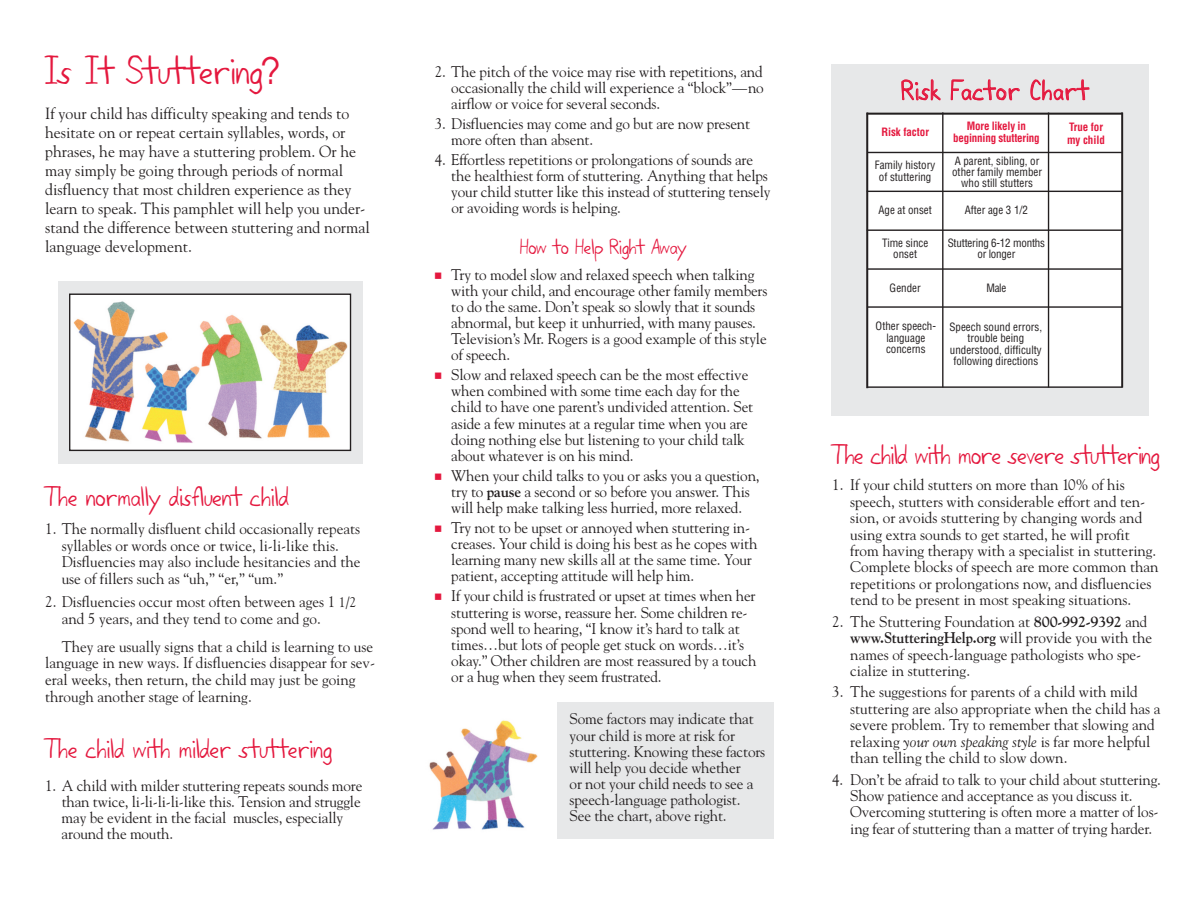
<style>
.page{position:relative;width:1190px;height:921px;background:#fff}
.page>*{position:absolute;margin:0;border:0;box-sizing:border-box;transform-origin:0 0}
.t1{font:36.45px "SARGONONE";letter-spacing:.025em;color:#e4183e}
.t2{font:25.35px "SARGONONE";letter-spacing:.08em;color:#e4183e}
.t3{font:25.2px "SARGONONE";letter-spacing:.025em;color:#e4183e}
.t4{font:25.2px "SARGONONE";letter-spacing:.005em;color:#e4183e}
.t5{font:19.65px "SARGONONE";letter-spacing:.025em;color:#e4183e}
.t6{font:16.2px/18.9px "Goudy";color:#231f20}
.t7{font:15.45px/16.2px "Goudy";letter-spacing:-.01em;color:#231f20}
.t8{font:condensed 11.25px/11.2px "Helvetica";color:#231f20;text-align:center}
.t9{font:700 condensed 11.25px/11.9px "Helvetica";letter-spacing:-.015em;color:#e4183e;text-align:center}
.s1{font-size:14.1px}
.s2{font-weight:700}
.s3{font-style:italic}
</style>
<div class="page">
<div style="left:831px;top:64px;width:318px;height:351px;background:#e7e8e9"></div>
<div style="left:557px;top:702px;width:216px;height:137px;background:#e7e8e9"></div>
<div style="left:59px;top:282px;width:304px;height:182px;background:#e7e8e9"></div>
<img style="left:429px;top:720px;width:109px;height:110px">
<img style="left:71px;top:296px;width:278px;height:153px">
<div style="left:69px;top:294px;width:282px;height:157px;border:1px solid #231f20"></div>
<div style="left:866px;top:112px;width:257px;height:275px;background:#fff"></div>
<hr style="left:942px;top:112px;width:1px;height:275px;background:#231f20">
<hr style="left:1047px;top:113px;width:2px;height:274px;background:#231f20">
<hr style="left:1121px;top:112px;width:2px;height:275px;background:#231f20">
<hr style="left:866px;top:113px;width:2px;height:275px;background:#231f20">
<hr style="left:866px;top:113px;width:256px;height:2px;background:#231f20">
<hr style="left:867px;top:152px;width:255px;height:1px;background:#231f20">
<hr style="left:866px;top:191px;width:256px;height:1px;background:#231f20">
<hr style="left:866px;top:229px;width:255px;height:2px;background:#231f20">
<hr style="left:867px;top:268px;width:255px;height:2px;background:#231f20">
<hr style="left:867px;top:306px;width:255px;height:2px;background:#231f20">
<hr style="left:867px;top:386px;width:255px;height:2px;background:#231f20">
<h1 class="t1" style="left:45px;top:55px;width:235px">Is It Stuttering?</h1>
<p class="t6" style="left:45px;top:104px;width:326px">If your child has difficulty speaking and tends to hesitate on or repeat certain syllables, words, or phrases, he may have a stuttering problem. Or he may simply be going through periods of normal disfluency that most children experience as they learn to speak. This pamphlet will help you under&shy;stand the difference between stuttering and normal language development.</p>
<h3 class="t3" style="left:45px;top:486px;width:245px">The normally disfluent child</h3>
<p class="t7" style="left:62px;top:520px;width:300px;line-height:16.8px;text-indent:-16px">1. The normally disfluent child occasionally repeats syllables or words once or twice, li-li-like this.<br>Disfluencies may also include hesitancies and the use of fillers such as “uh,” “er,” “um.”</p>
<p class="t7" style="left:62px;top:593px;width:296px;line-height:16.8px;text-indent:-16px">2. Disfluencies occur most often between ages 1 <span class="s1">1/2 </span>and 5 years, and they tend to come and go.</p>
<p class="t7" style="left:45px;top:638px;width:331px;line-height:16.8px;text-indent:16px">They are usually signs that a child is learning to use language in new ways. If disfluencies disappear for sev&shy;eral weeks, then return, the child may just be going through another stage of learning.</p>
<h3 class="t3" style="left:45px;top:738px;width:288px">The child with milder stuttering</h3>
<p class="t7" style="left:62px;top:777px;width:302px;text-indent:-16px">1. A child with milder stuttering repeats sounds more than twice, li-li-li-li-like this. Tension and struggle may be evident in the facial muscles, especially around the mouth.</p>
<p class="t7" style="left:451px;top:63px;width:314px;text-align:justify;text-indent:-16px">2. The pitch of the voice may rise with repetitions, and occasionally the child will experience a “block”—no airflow or voice for several seconds.</p>
<p class="t7" style="left:451px;top:115px;width:300px;text-indent:-16px">3. Disfluencies may come and go but are now present more often than absent.</p>
<p class="t7" style="left:451px;top:152px;width:320px;text-indent:-16px">4. Effortless repetitions or prolongations of sounds are the healthiest form of stuttering. Anything that helps your child stutter like this instead of stuttering tensely or avoiding words is helping.</p>
<p class="t5" style="left:520px;top:239px;width:167px">How to Help Right Away</p>
<p class="t7" style="left:451px;top:266px;width:318px">Try to model slow and relaxed speech when talking with your child, and encourage other family members to do the same. Don’t speak so slowly that it sounds abnormal, but keep it unhurried, with many pauses.<br>Television’s Mr. Rogers is a good example of this style of speech.</p>
<p class="t7" style="left:451px;top:367px;width:303px">Slow and relaxed speech can be the most effective when combined with some time each day for the child to have one parent’s undivided attention. Set aside a few minutes at a regular time when you are doing nothing else but listening to your child talk about whatever is on his mind.</p>
<p class="t7" style="left:451px;top:467px;width:310px">When your child talks to you or asks you a question, try to <span class="s2">pause</span> a second or so before you answer. This will help make talking less hurried, more relaxed.</p>
<p class="t7" style="left:451px;top:520px;width:307px">Try not to be upset or annoyed when stuttering in&shy;creases. Your child is doing his best as he copes with learning many new skills all at the same time. Your patient, accepting attitude will help him.</p>
<p class="t7" style="left:451px;top:588px;width:307px">If your child is frustrated or upset at times when her stuttering is worse, reassure her. Some children re&shy;spond well to hearing, “I know it’s hard to talk at times…but lots of people get stuck on words…it’s okay.” Other children are most reassured by a touch or a hug when they seem frustrated.</p>
<p class="t7" style="left:569px;top:711px;width:197px">Some factors may indicate that your child is more at risk for stuttering. Knowing these factors will help you decide whether<br>or not your child needs to see a speech-language pathologist.<br>See the chart, above right.</p>
<h2 class="t2" style="left:902px;top:80px;width:187px">Risk Factor Chart</h2>
<p class="t9" style="left:881px;top:127px;width:49px">Risk factor</p>
<p class="t9" style="left:953px;top:121px;width:88px">More likely in beginning stuttering</p>
<p class="t9" style="left:1067px;top:122px;width:39px;line-height:12.6px;text-align:left">True for my child</p>
<p class="t8" style="left:874px;top:161px;width:62px">Family history of stuttering</p>
<p class="t8" style="left:952px;top:156px;width:91px">A parent, sibling, or other family member who still stutters</p>
<p class="t8" style="left:878px;top:205px;width:55px">Age at onset</p>
<p class="t8" style="left:964px;top:205px;width:65px">After age 3 1/2</p>
<p class="t8" style="left:882px;top:238px;width:48px">Time since onset</p>
<p class="t8" style="left:947px;top:238px;width:99px">Stuttering 6-12 months or longer</p>
<p class="t8" style="left:889px;top:283px;width:33px">Gender</p>
<p class="t8" style="left:875px;top:322px;width:62px">Other speech&shy;language concerns</p>
<p class="t8" style="left:949px;top:322px;width:94px">Speech sound errors, trouble being understood, difficulty following directions</p>
<p class="t8" style="left:986px;top:283px;width:21px">Male</p>
<h3 class="t4" style="left:832px;top:444px;width:328px">The child with more severe stuttering</h3>
<p class="t7" style="left:850px;top:477px;width:310px;text-indent:-18px">1. If your child stutters on more than 10% of his speech, stutters with considerable effort and ten&shy;sion, or avoids stuttering by changing words and using extra sounds to get started, he will profit from having therapy with a specialist in stuttering.<br>Complete blocks of speech are more common than repetitions or prolongations now, and disfluencies tend to be present in most speaking situations.</p>
<p class="t7" style="left:850px;top:613px;width:303px;text-indent:-18px">2. The Stuttering Foundation at <span class="s2">800-992-9392</span> and <span class="s2">www.StutteringHelp.org</span> will provide you with the names of speech-language pathologists who spe&shy;cialize in stuttering.</p>
<p class="t7" style="left:850px;top:684px;width:311px;text-indent:-18px">3. The suggestions for parents of a child with mild stuttering are also appropriate when the child has a severe problem. Try to remember that slowing and relaxing <span class="s3">your own speaking style</span> is far more helpful than telling the child to slow down.</p>
<p class="t7" style="left:850px;top:771px;width:312px;text-indent:-18px">4. Don’t be afraid to talk to your child about stuttering.<br>Show patience and acceptance as you discuss it.<br>Overcoming stuttering is often more a matter of los&shy;ing fear of stuttering than a matter of trying harder.</p>
</div>
